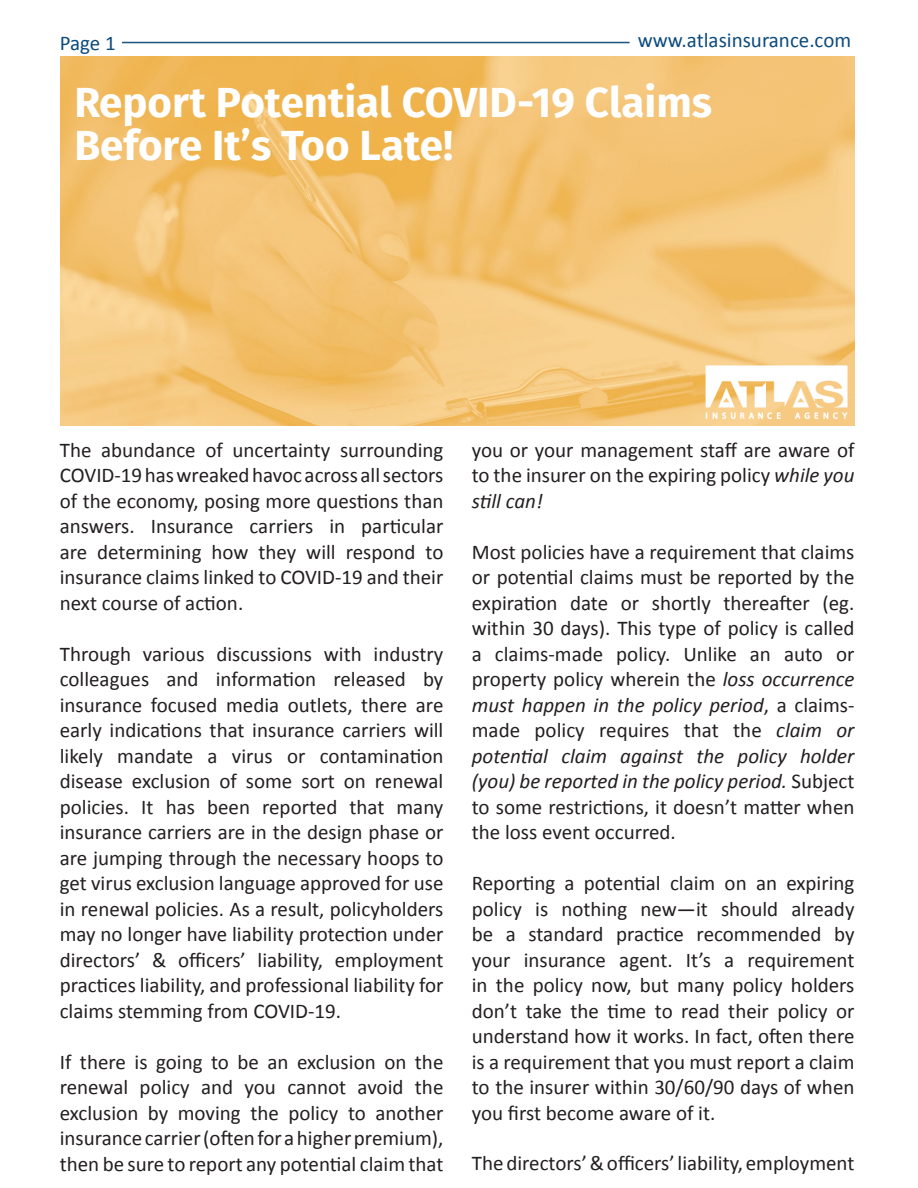
<style>
.page{position:relative;width:918px;height:1188px;background:#fff}
.page>*{position:absolute;margin:0;border:0;box-sizing:border-box;transform-origin:0 0}
.t1{font:700 42px "Fira Sans";color:#fff}
.t2{font:21px/25.5px "Calibri";color:#231f20;text-align:justify}
.t3{font:21px "Calibri";color:#0d4b7d}
.s1{font-style:italic}
</style>
<div class="page">
<hr style="left:122px;top:42px;width:507px;height:1px;background:#0d4b7d">
<hr style="left:122px;top:43px;width:507px;height:1px;background:#0d4b7d">
<img style="left:61px;top:56px;width:793px;height:369px">
<img style="left:706px;top:366px;width:141px;height:53px">
<p class="t3" style="left:60px;top:30px;width:58px">Page 1</p>
<p class="t3" style="left:638px;top:27px;width:215px">www.atlasinsurance.com</p>
<p class="t1" style="left:74px;top:72px;width:639px">Report Potential COVID-19 Claims</p>
<p class="t1" style="left:74px;top:116px;width:380px">Before It’s Too Late!</p>
<p class="t2" style="left:60px;top:437px;width:385px">The abundance of uncertainty surrounding COVID-19 has wreaked havoc across all sectors of the economy, posing more questions than answers. Insurance carriers in particular are determining how they will respond to insurance claims linked to COVID-19 and their next course of action.</p>
<p class="t2" style="left:60px;top:641px;width:385px">Through various discussions with industry colleagues and information released by insurance focused media outlets, there are early indications that insurance carriers will likely mandate a virus or contamination disease exclusion of some sort on renewal policies. It has been reported that many insurance carriers are in the design phase or are jumping through the necessary hoops to get virus exclusion language approved for use in renewal policies. As a result, policyholders may no longer have liability protection under directors’ &amp; officers’ liability, employment practices liability, and professional liability for claims stemming from COVID-19.</p>
<p class="t2" style="left:60px;top:1049px;width:385px">If there is going to be an exclusion on the renewal policy and you cannot avoid the exclusion by moving the policy to another insurance carrier (often for a higher premium), then be sure to report any potential claim that</p>
<p class="t2" style="left:472px;top:437px;width:384px">you or your management staff are aware of to the insurer on the expiring policy <span class="s1">while you still can!</span></p>
<p class="t2" style="left:472px;top:539px;width:384px">Most policies have a requirement that claims or potential claims must be reported by the expiration date or shortly thereafter (eg. within 30 days). This type of policy is called a claims-made policy. Unlike an auto or property policy wherein the <span class="s1">loss occurrence must happen in the policy period</span>, a claims&shy;made policy requires that the <span class="s1">claim or potential claim against the policy holder (you) be reported in the policy period.</span> Subject to some restrictions, it doesn’t matter when the loss event occurred.</p>
<p class="t2" style="left:472px;top:871px;width:384px">Reporting a potential claim on an expiring policy is nothing new—it should already be a standard practice recommended by your insurance agent. It’s a requirement in the policy now, but many policy holders don’t take the time to read their policy or understand how it works. In fact, often there is a requirement that you must report a claim to the insurer within 30/60/90 days of when you first become aware of it.</p>
<p class="t2" style="left:472px;top:1151px;width:384px">The directors’ &amp; officers’ liability, employment</p>
</div>
